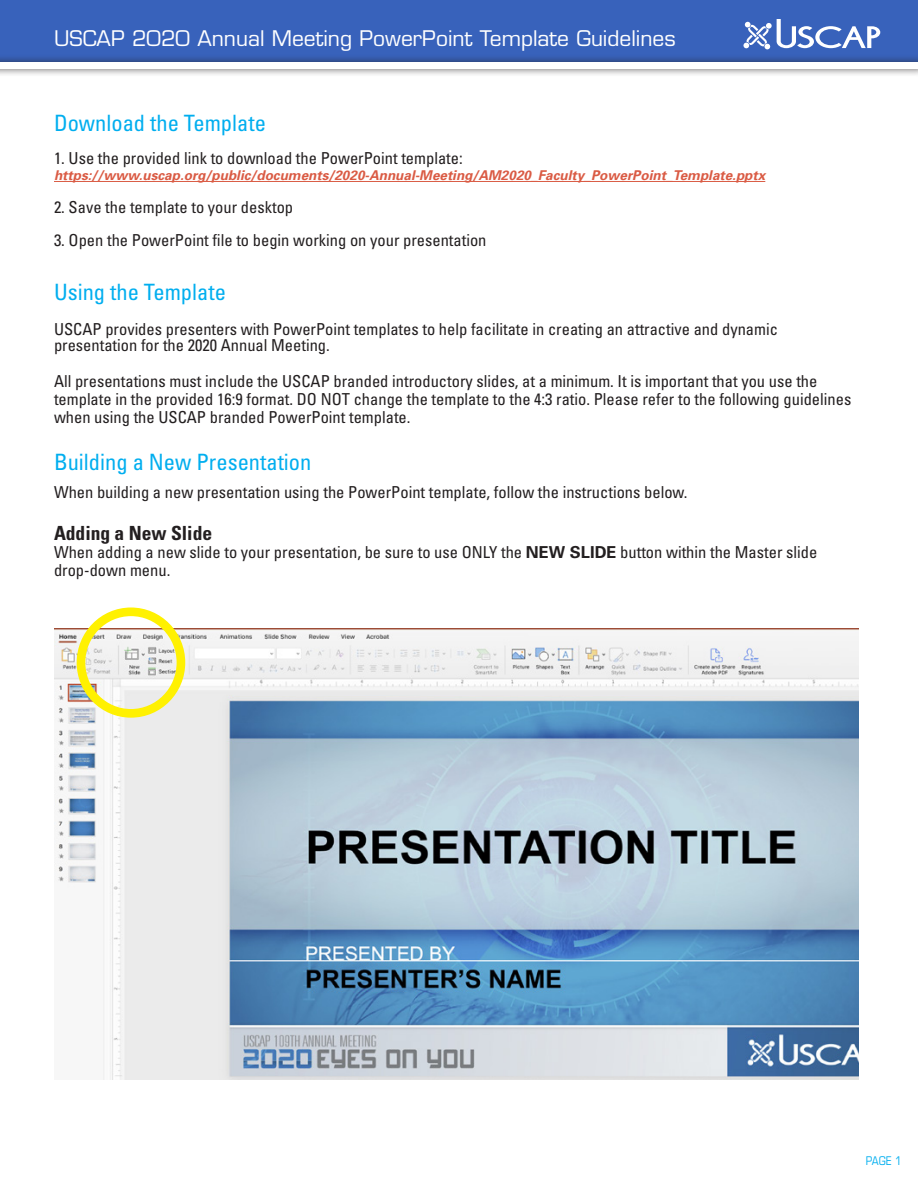
<style>
.page{position:relative;width:918px;height:1188px;background:#fff}
.page>*{position:absolute;margin:0;border:0;box-sizing:border-box;transform-origin:0 0}
.t1{font:condensed 22.5px "Univers";color:#00aeef}
.t2{font:21px "Eurostile LT Std";color:#fff}
.t3{font:700 condensed 19.5px "Univers";color:#231f20}
.t4{font:condensed 16.5px/18px "Univers";color:#231f20}
.t5{font:italic 700 13.5px "Univers";color:#da5b44}
.t6{font:condensed 12px "Eurostile LT Std";color:#00aeef}
.s1{font-weight:700;font-stretch:normal}
</style>
<div class="page">
<hr style="left:54px;top:181px;width:711px;height:1px;background:#da5b44">
<img style="left:54px;top:628px;width:805px;height:452px">
<div style="left:77px;top:608px;width:108px;height:110px;border:9px solid #fff101;border-radius:50%"></div>
<div style="left:0;top:0;width:918px;height:69px;background:#3862bb"></div>
<div style="left:0;top:54px;width:918px;height:24px;background:#231f20;opacity:.75"></div>
<div style="left:0;top:63px;width:918px;height:6px;background:#fff"></div>
<svg style="left:743px;top:19px;width:137px;height:30px"></svg>
<p class="t2" style="left:54px;top:26px;width:623px">USCAP 2020 Annual Meeting PowerPoint Template Guidelines</p>
<p class="t1" style="left:54px;top:108px;width:213px">Download the Template</p>
<p class="t4" style="left:54px;top:148px;width:410px">1. Use the provided link to download the PowerPoint template:</p>
<p class="t5" style="left:54px;top:167px;width:713px">https://www.uscap.org/public/documents/2020-Annual-Meeting/AM2020_Faculty_PowerPoint_Template.pptx</p>
<p class="t4" style="left:54px;top:198px;width:241px">2. Save the template to your desktop</p>
<p class="t4" style="left:54px;top:231px;width:434px">3. Open the PowerPoint file to begin working on your presentation</p>
<p class="t1" style="left:54px;top:278px;width:173px">Using the Template</p>
<p class="t4" style="left:54px;top:320px;width:726px;line-height:16.5px">USCAP provides presenters with PowerPoint templates to help facilitate in creating an attractive and dynamic presentation for the 2020 Annual Meeting.</p>
<p class="t4" style="left:54px;top:372px;width:799px">All presentations must include the USCAP branded introductory slides, at a minimum. It is important that you use the template in the provided 16:9 format. DO NOT change the template to the 4:3 ratio. Please refer to the following guidelines when using the USCAP branded PowerPoint template.</p>
<p class="t1" style="left:54px;top:447px;width:259px">Building a New Presentation</p>
<p class="t4" style="left:54px;top:483px;width:635px">When building a new presentation using the PowerPoint template, follow the instructions below.</p>
<p class="t3" style="left:54px;top:521px;width:160px">Adding a New Slide</p>
<p class="t4" style="left:54px;top:543px;width:765px">When adding a new slide to your presentation, be sure to use ONLY the <span class="s1">NEW SLIDE</span> button within the Master slide drop-down menu.</p>
<p class="t6" style="left:866px;top:1153px;width:38px">PAGE 1</p>
</div>
